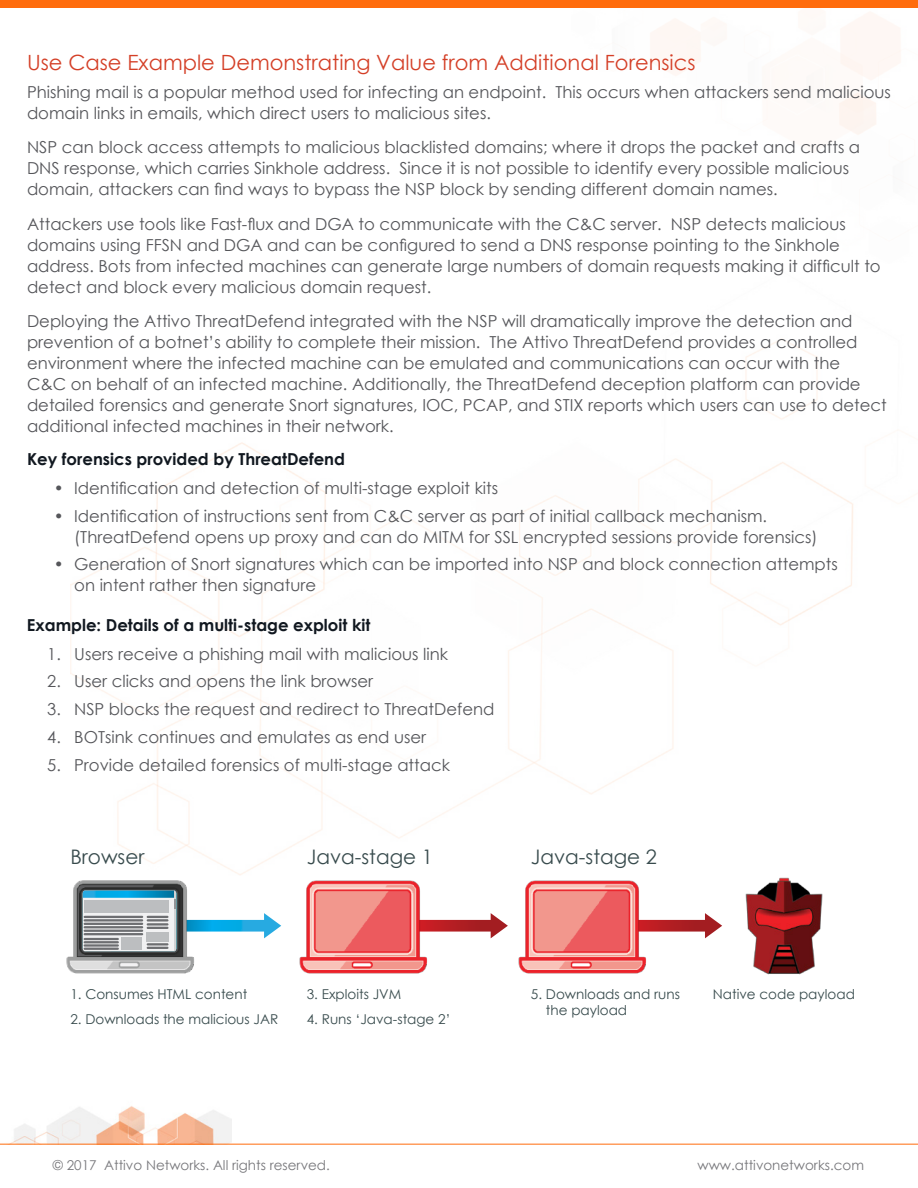
<style>
.page{position:relative;width:918px;height:1188px;background:#fff}
.page>*{position:absolute;margin:0;border:0;box-sizing:border-box;transform-origin:0 0}
.t1{font:21px "Century Gothic";color:#d43f27}
.t2{font:19.95px "Century Gothic";color:#384b4d}
.t3{font:16.5px/21px "Century Gothic";color:#55565a}
.t4{font:700 16.5px "Century Gothic";color:#111820}
.t5{font:13.5px/16.2px "Century Gothic";color:#384b4d}
.t6{font:13.5px "Century Gothic";color:#77777b}
</style>
<div class="page">
<img style="left:70px;top:338px;width:783px;height:601px">
<img style="left:0;top:1106px;width:231px;height:38px">
<div style="left:0;top:0;width:918px;height:8px;background:#ff6c0c"></div>
<hr style="left:0;top:1144px;width:918px;height:1px;background:#ff6c0c">
<svg style="left:447px;top:913px;width:51px;height:25px"></svg>
<svg style="left:667px;top:913px;width:55px;height:25px"></svg>
<img style="left:66px;top:842px;width:148px;height:132px">
<svg style="left:83px;top:891px;width:195px;height:60px"></svg>
<img style="left:278px;top:842px;width:169px;height:132px">
<img style="left:498px;top:842px;width:169px;height:132px">
<img style="left:735px;top:877px;width:98px;height:98px">
<p class="t1" style="left:27px;top:47px;width:670px">Use Case Example Demonstrating Value from Additional Forensics</p>
<p class="t3" style="left:27px;top:81px;width:866px">Phishing mail is a popular method used for infecting an endpoint. This occurs when attackers send malicious domain links in emails, which direct users to malicious sites.</p>
<p class="t3" style="left:27px;top:136px;width:835px">NSP can block access attempts to malicious blacklisted domains; where it drops the packet and crafts a<br>DNS response, which carries Sinkhole address. Since it is not possible to identify every possible malicious domain, attackers can find ways to bypass the NSP block by sending different domain names.</p>
<p class="t3" style="left:27px;top:213px;width:855px">Attackers use tools like Fast-flux and DGA to communicate with the C&amp;C server. NSP detects malicious domains using FFSN and DGA and can be configured to send a DNS response pointing to the Sinkhole address. Bots from infected machines can generate large numbers of domain requests making it difficult to detect and block every malicious domain request.</p>
<p class="t3" style="left:27px;top:310px;width:861px">Deploying the Attivo ThreatDefend integrated with the NSP will dramatically improve the detection and prevention of a botnet’s ability to complete their mission. The Attivo ThreatDefend provides a controlled environment where the infected machine can be emulated and communications can occur with the<br>C&amp;C on behalf of an infected machine. Additionally, the ThreatDefend deception platform can provide detailed forensics and generate Snort signatures, IOC, PCAP, and STIX reports which users can use to detect additional infected machines in their network.</p>
<p class="t4" style="left:27px;top:447px;width:320px">Key forensics provided by ThreatDefend</p>
<p class="t3" style="left:54px;top:477px;width:446px">• Identification and detection of multi-stage exploit kits</p>
<p class="t3" style="left:74px;top:505px;width:745px;text-indent:-20px">• Identification of instructions sent from C&amp;C server as part of initial callback mechanism. (ThreatDefend opens up proxy and can do MITM for SSL encrypted sessions provide forensics)</p>
<p class="t3" style="left:74px;top:554px;width:765px;text-indent:-20px">• Generation of Snort signatures which can be imported into NSP and block connection attempts on intent rather then signature</p>
<p class="t4" style="left:27px;top:613px;width:345px">Example: Details of a multi-stage exploit kit</p>
<p class="t3" style="left:47px;top:643px;width:402px">1. Users receive a phishing mail with malicious link</p>
<p class="t3" style="left:47px;top:671px;width:328px">2. User clicks and opens the link browser</p>
<p class="t3" style="left:47px;top:698px;width:449px">3. NSP blocks the request and redirect to ThreatDefend</p>
<p class="t3" style="left:47px;top:726px;width:381px">4. BOTsink continues and emulates as end user</p>
<p class="t3" style="left:47px;top:754px;width:404px">5. Provide detailed forensics of multi-stage attack</p>
<p class="t2" style="left:70px;top:843px;width:76px">Browser</p>
<p class="t2" style="left:307px;top:843px;width:128px">Java-stage 1</p>
<p class="t2" style="left:531px;top:843px;width:128px">Java-stage 2</p>
<p class="t5" style="left:70px;top:986px;width:178px">1. Consumes HTML content</p>
<p class="t5" style="left:70px;top:1011px;width:209px">2. Downloads the malicious JAR</p>
<p class="t5" style="left:307px;top:986px;width:96px">3. Exploits JVM</p>
<p class="t5" style="left:713px;top:986px;width:144px">Native code payload</p>
<p class="t5" style="left:307px;top:1011px;width:145px">4. Runs ‘Java-stage 2’</p>
<p class="t5" style="left:546px;top:986px;width:136px;text-indent:-15px">5. Downloads and runs the payload</p>
<p class="t6" style="left:53px;top:1155px;width:279px">© 2017 Attivo Networks. All rights reserved.</p>
<p class="t6" style="left:698px;top:1155px;width:168px">www.attivonetworks.com</p>
</div>
